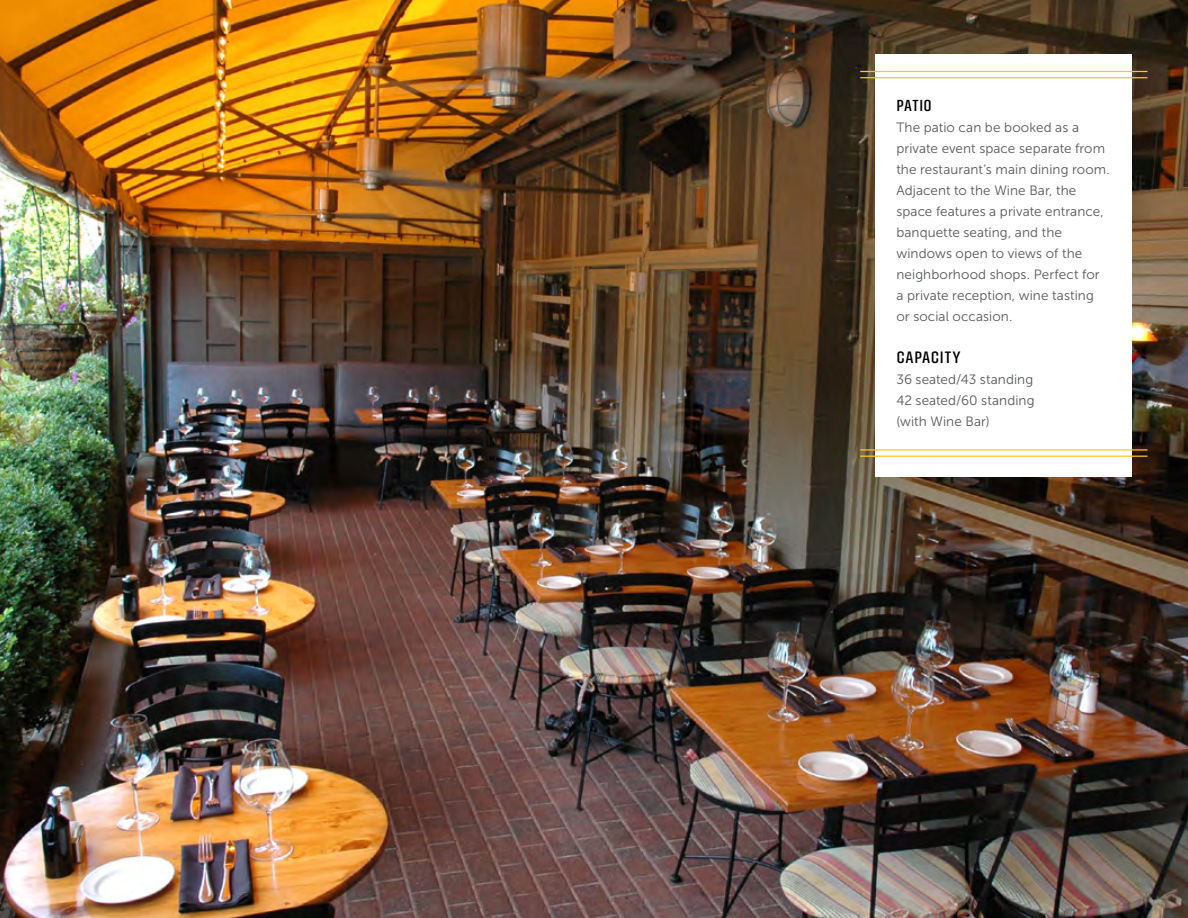
<style>
.page{position:relative;width:1188px;height:918px;background:#fff}
.page>*{position:absolute;margin:0;border:0;box-sizing:border-box;transform-origin:0 0}
.t1{font:15px "Threepoints North";color:#000}
.t2{font:14.55px "Threepoints North";color:#000}
.t3{font:13.5px/21px "Museo Sans 300";letter-spacing:.005em;color:#58595b}
</style>
<div class="page">
<img style="left:0;top:0;width:1188px;height:918px">
<div style="left:876px;top:54px;width:256px;height:422px;background:#fff"></div>
<hr style="left:860px;top:71px;width:287px;height:1px;background:#ffc425">
<hr style="left:860px;top:77px;width:287px;height:1px;background:#ffc425">
<hr style="left:860px;top:449px;width:287px;height:2px;background:#ffc425">
<hr style="left:860px;top:456px;width:287px;height:1px;background:#ffc425">
<p class="t2" style="left:897px;top:97px;width:8px">PATIO</p>
<p class="t3" style="left:896px;top:117px;width:215px">The patio can be booked as a private event space separate from the restaurant’s main dining room.<br>Adjacent to the Wine Bar, the space features a private entrance, banquette seating, and the windows open to views of the neighborhood shops. Perfect for a private reception, wine tasting or social occasion.</p>
<p class="t1" style="left:897px;top:348px;width:66px">CAPACITY</p>
<p class="t3" style="left:896px;top:369px;width:140px;text-align:justify">36 seated/43 standing 42 seated/60 standing (with Wine Bar)</p>
</div>
